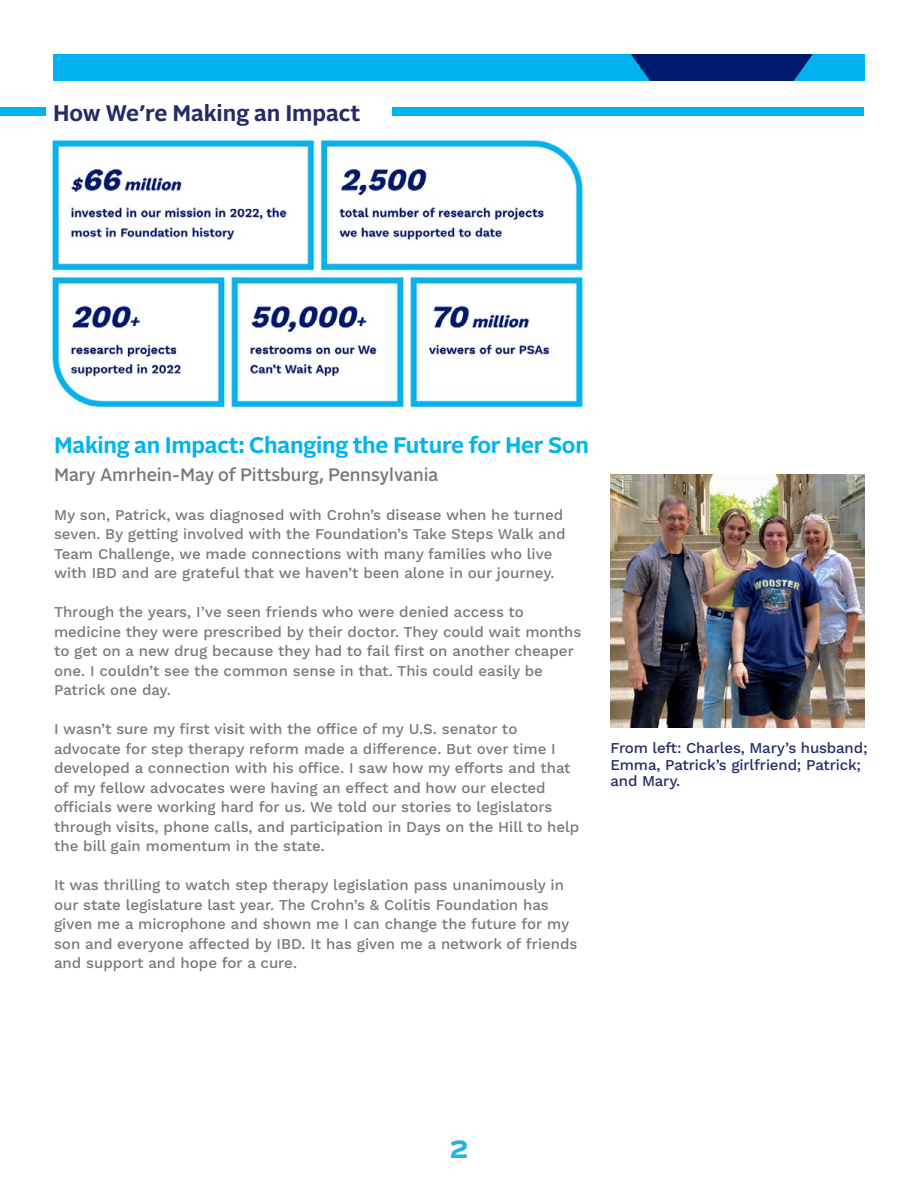
<style>
.page{position:relative;width:918px;height:1188px;background:#fff}
.page>*{position:absolute;margin:0;border:0;box-sizing:border-box;transform-origin:0 0}
.t1{font:700 30px "Alrightv 2 Normal";color:#20b1e7}
.t2{font:700 22.5px "Alrightv 2 Normal";letter-spacing:-.01em;color:#00b4f0}
.t3{font:700 22.5px "Alrightv 2 Normal";color:#252a68}
.t4{font:500 18px "Alrightv 2 Normal";color:#737a7a}
.t5{font:500 15px/19.5px "Work Sans";color:#737a7a}
.t6{font:500 15px/16.5px "Work Sans";letter-spacing:-.01em;color:#252a68}
</style>
<div class="page">
<img style="left:53px;top:54px;width:812px;height:27px">
<img style="left:610px;top:474px;width:254px;height:253px">
<img style="left:51px;top:139px;width:533px;height:270px">
<div style="left:392px;top:107px;width:472px;height:9px;background:#00b4f0"></div>
<div style="left:0;top:107px;width:45px;height:9px;background:#00b4f0"></div>
<h2 class="t3" style="left:53px;top:97px;width:309px">How We’re Making an Impact</h2>
<h2 class="t2" style="left:54px;top:429px;width:536px">Making an Impact: Changing the Future for Her Son</h2>
<p class="t4" style="left:54px;top:462px;width:386px">Mary Amrhein-May of Pittsburg, Pennsylvania</p>
<p class="t5" style="left:54px;top:506px;width:513px">My son, Patrick, was diagnosed with Crohn’s disease when he turned seven. By getting involved with the Foundation’s Take Steps Walk and Team Challenge, we made connections with many families who live with IBD and are grateful that we haven’t been alone in our journey.</p>
<p class="t5" style="left:54px;top:603px;width:529px">Through the years, I’ve seen friends who were denied access to medicine they were prescribed by their doctor. They could wait months to get on a new drug because they had to fail first on another cheaper one. I couldn’t see the common sense in that. This could easily be Patrick one day.</p>
<p class="t5" style="left:54px;top:720px;width:527px">I wasn’t sure my first visit with the office of my U.S. senator to advocate for step therapy reform made a difference. But over time I developed a connection with his office. I saw how my efforts and that of my fellow advocates were having an effect and how our elected officials were working hard for us. We told our stories to legislators through visits, phone calls, and participation in Days on the Hill to help the bill gain momentum in the state.</p>
<p class="t5" style="left:54px;top:876px;width:525px">It was thrilling to watch step therapy legislation pass unanimously in our state legislature last year. The Crohn’s &amp; Colitis Foundation has given me a microphone and shown me I can change the future for my son and everyone affected by IBD. It has given me a network of friends and support and hope for a cure.</p>
<p class="t6" style="left:610px;top:741px;width:259px">From left: Charles, Mary’s husband;<br>Emma, Patrick’s girlfriend; Patrick; and Mary.</p>
<h1 class="t1" style="left:450px;top:1126px;width:20px">2</h1>
</div>
